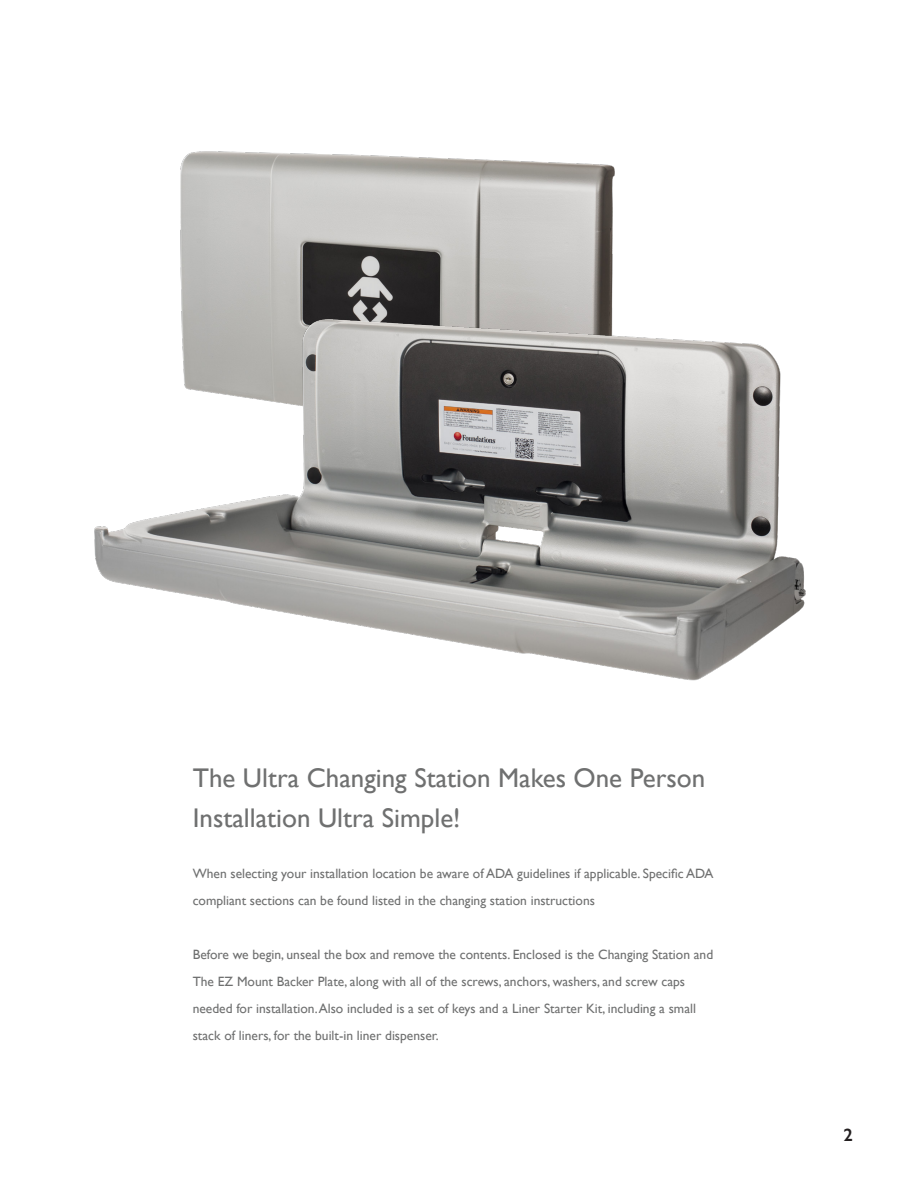
<style>
.page{position:relative;width:918px;height:1188px;background:#fff}
.page>*{position:absolute;margin:0;border:0;box-sizing:border-box;transform-origin:0 0}
.Paragraph_Style_1{font:27px/40.5px "Gill Sans";color:#6f7070}
.t1{font:600 18px "Gill Sans";color:#231f20}
.Paragraph_Style_1-2{font:13.5px/27px "Gill Sans";color:#6f7070}
</style>
<div class="page">
<img style="left:94px;top:151px;width:712px;height:530px">
<p class="Paragraph_Style_1" style="left:193px;top:757px;width:514px">The Ultra Changing Station Makes One Person<br>Installation Ultra Simple!</p>
<p class="Paragraph_Style_1-2" style="left:193px;top:860px;width:522px">When selecting your installation location be aware of ADA guidelines if applicable. Specific ADA compliant sections can be found listed in the changing station instructions</p>
<p class="Paragraph_Style_1-2" style="left:193px;top:941px;width:522px">Before we begin, unseal the box and remove the contents. Enclosed is the Changing Station and<br>The EZ Mount Backer Plate, along with all of the screws, anchors, washers, and screw caps</p>
<p class="Paragraph_Style_1-2" style="left:193px;top:995px;width:505px">needed for installation. Also included is a set of keys and a Liner Starter Kit, including a small stack of liners, for the built-in liner dispenser.</p>
<h2 class="t1" style="left:843px;top:1124px;width:11px">2</h2>
</div>
